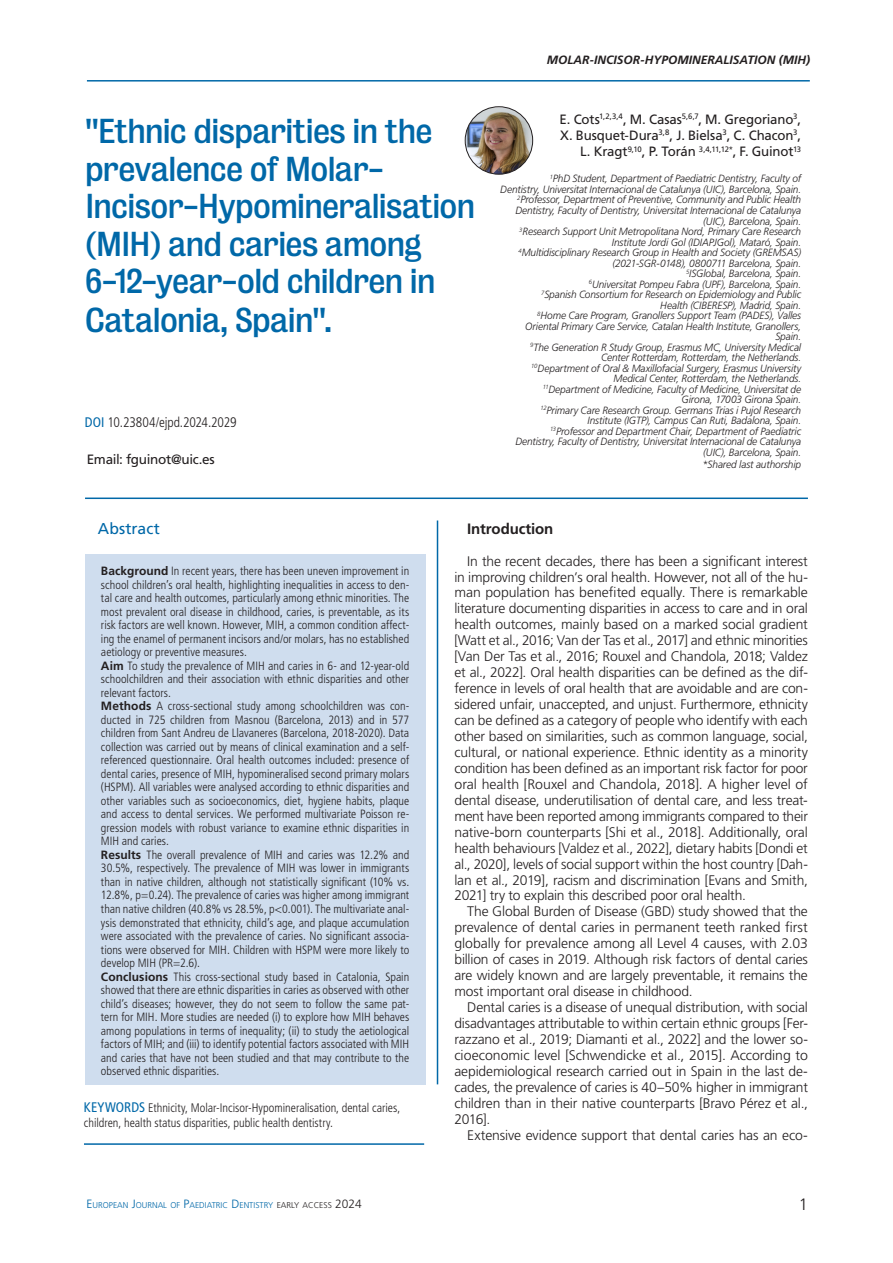
<style>
.page{position:relative;width:893px;height:1263px;background:#fff}
.page>*{position:absolute;margin:0;border:0;box-sizing:border-box;transform-origin:0 0}
.t1{font:31.5px/37.8px "Bureau Grotesque Five Three";letter-spacing:-.025em;color:#0068a8}
.t2{font:300 16.5px "Frutiger LT Std";color:#231f20}
.t3{font:15.75px "Frutiger LT Std";letter-spacing:.01em;color:#0068a8}
.t4{font:700 15px "Frutiger LT Std";letter-spacing:-.01em;color:#231f20}
.t5{font:300 13.8px/15.9px "Frutiger LT Std";letter-spacing:-.01em;color:#231f20;text-align:justify}
.t6{font:300 condensed 13.8px "Frutiger LT Std";letter-spacing:-.01em;color:#231f20}
.t7{font:13.5px/16.2px "Frutiger LT Std";letter-spacing:-.015em;color:#231f20;text-align:right}
.t8{font:300 condensed 12.3px/14.9px "Frutiger LT Std";color:#231f20}
.t9{font:300 condensed 12px/13.5px "Frutiger LT Std";color:#231f20}
.t10{font:italic 700 12px "Frutiger LT Std";color:#231f20}
.t11{font:italic 300 10.5px/10.5px "Frutiger LT Std";letter-spacing:-.01em;color:#231f20;text-align:right;scale:.96 1}
.t12{font:300 8.4px "Frutiger LT Std";color:#0068a8}
.s1{font-weight:400;color:#0068a8}
.s2{font-weight:700;font-stretch:normal}
.s3{font-weight:400;font-size:13.8px;color:#0068a8}
.s4{font-size:12px}
.s5{color:#231f20}
.s6{font-size:12px;color:#231f20}
</style>
<div class="page">
<hr style="left:87px;top:80px;width:723px;height:2px;background:#0068a8">
<hr style="left:85px;top:497px;width:723px;height:2px;background:#0068a8">
<hr style="left:437px;top:520px;width:1px;height:564px;background:#0068a8">
<div style="left:85px;top:554px;width:340px;height:530px;background:#cfddee"></div>
<img style="left:465px;top:108px;width:68px;height:66px">
<div style="left:465px;top:107px;width:68px;height:67px;border:1px solid #231f20;border-radius:50%"></div>
<hr style="left:84px;top:1143px;width:340px;height:2px;background:#0068a8">
<h1 class="t1" style="left:85px;top:112px;width:392px">"Ethnic disparities in the prevalence of Molar-<br>Incisor-Hypomineralisation (MIH) and caries among<br>6-12-year-old children in<br>Catalonia, Spain".</h1>
<p class="t6" style="left:85px;top:415px;width:153px"><span class="s1">DOI</span> 10.23804/ejpd.2024.2029</p>
<p class="t7" style="left:87px;top:451px;width:129px">Email: fguinot@uic.es</p>
<p class="t10" style="left:547px;top:53px;width:265px">MOLAR-INCISOR-HYPOMINERALISATION (MIH)</p>
<p class="t7" style="left:560px;top:111px;width:243px">E. Cots<sup>1,2,3,4</sup>, M. Casas<sup>5,6,7</sup>, M. Gregoriano<sup>3</sup>,<br>X. Busquet-Dura<sup>3,8</sup>, J. Bielsa<sup>3</sup>, C. Chacon<sup>3</sup>,<br>L. Kragt<sup>9,10</sup>, P. Torán <sup>3,4,11,12*</sup>, F. Guinot<sup>13</sup></p>
<p class="t11" style="left:500px;top:174px;width:315px"><sup>1</sup>PhD Student, Department of Paediatric Dentistry, Faculty of<br>Dentistry, Universitat Internacional de Catalunya (UIC), Barcelona, Spain.<br><sup>2</sup>Professor, Department of Preventive, Community and Public Health Dentistry, Faculty of Dentistry, Universitat Internacional de Catalunya (UIC), Barcelona, Spain.<br><sup>3</sup>Research Support Unit Metropolitana Nord, Primary Care Research Institute Jordi Gol (IDIAPJGol), Mataró, Spain.<br><sup>4</sup>Multidisciplinary Research Group in Health and Society (GREMSAS) (2021-SGR-0148), 0800711 Barcelona, Spain.<br><sup>5</sup>ISGlobal, Barcelona, Spain.<br><sup>6</sup>Universitat Pompeu Fabra (UPF), Barcelona, Spain.<br><sup>7</sup>Spanish Consortium for Research on Epidemiology and Public<br>Health (CIBERESP), Madrid, Spain.<br><sup>8</sup>Home Care Program, Granollers Support Team (PADES), Valles<br>Oriental Primary Care Service, Catalan Health Institute, Granollers, Spain.<br><sup>9</sup>The Generation R Study Group, Erasmus MC, University Medical Center Rotterdam, Rotterdam, the Netherlands.<br><sup>10</sup>Department of Oral &amp; Maxillofacial Surgery, Erasmus University Medical Center, Rotterdam, the Netherlands.<br><sup>11</sup>Department of Medicine, Faculty of Medicine, Universitat de<br>Girona, 17003 Girona Spain.<br><sup>12</sup>Primary Care Research Group. Germans Trias i Pujol Research<br>Institute (IGTP), Campus Can Ruti, Badalona, Spain.<br><sup>13</sup>Professor and Department Chair, Department of Paediatric<br>Dentistry, Faculty of Dentistry, Universitat Internacional de Catalunya (UIC), Barcelona, Spain.</p>
<p class="t11" style="left:702px;top:459px;width:104px">*Shared last authorship</p>
<h3 class="t3" style="left:98px;top:519px;width:64px">Abstract</h3>
<p class="t9" style="left:101px;top:565px;width:310px"><span class="s2">Background</span> In recent years, there has been uneven improvement in school children’s oral health, highlighting inequalities in access to den&shy;tal care and health outcomes, particularly among ethnic minorities. The most prevalent oral disease in childhood, caries, is preventable, as its risk factors are well known. However, MIH, a common condition affect&shy;ing the enamel of permanent incisors and/or molars, has no established aetiology or preventive measures.<br><span class="s2">Aim</span> To study the prevalence of MIH and caries in 6- and 12-year-old schoolchildren and their association with ethnic disparities and other relevant factors.<br><span class="s2">Methods</span> A cross-sectional study among schoolchildren was con&shy;ducted in 725 children from Masnou (Barcelona, 2013) and in 577 children from Sant Andreu de Llavaneres (Barcelona, 2018-2020). Data collection was carried out by means of clinical examination and a self&shy;referenced questionnaire. Oral health outcomes included: presence of dental caries, presence of MIH, hypomineralised second primary molars (HSPM). All variables were analysed according to ethnic disparities and other variables such as socioeconomics, diet, hygiene habits, plaque and access to dental services. We performed multivariate Poisson re&shy;gression models with robust variance to examine ethnic disparities in MIH and caries.<br><span class="s2">Results</span> The overall prevalence of MIH and caries was 12.2% and 30.5%, respectively. The prevalence of MIH was lower in immigrants than in native children, although not statistically significant (10% vs.<br>12.8%, p=0.24). The prevalence of caries was higher among immigrant than native children (40.8% vs 28.5%, p&lt;0.001). The multivariate anal&shy;ysis demonstrated that ethnicity, child’s age, and plaque accumulation were associated with the prevalence of caries. No significant associa&shy;tions were observed for MIH. Children with HSPM were more likely to develop MIH (PR=2.6).<br><span class="s2">Conclusions</span> This cross-sectional study based in Catalonia, Spain showed that there are ethnic disparities in caries as observed with other child’s diseases; however, they do not seem to follow the same pat&shy;tern for MIH. More studies are needed (i) to explore how MIH behaves among populations in terms of inequality; (ii) to study the aetiological factors of MIH; and (iii) to identify potential factors associated with MIH and caries that have not been studied and that may contribute to the observed ethnic disparities.</p>
<p class="t8" style="left:84px;top:1100px;width:318px"><span class="s3">KEYWORDS</span> Ethnicity, Molar-Incisor-Hypomineralisation, dental caries, children, health status disparities, public health dentistry.</p>
<p class="t4" style="left:467px;top:520px;width:88px">Introduction</p>
<p class="t5" style="left:454px;top:553px;width:355px;text-indent:13px">In the recent decades, there has been a significant interest in improving children’s oral health. However, not all of the hu&shy;man population has benefited equally. There is remarkable literature documenting disparities in access to care and in oral health outcomes, mainly based on a marked social gradient [Watt et al., 2016; Van der Tas et al., 2017] and ethnic minorities [Van Der Tas et al., 2016; Rouxel and Chandola, 2018; Valdez et al., 2022]. Oral health disparities can be defined as the dif&shy;ference in levels of oral health that are avoidable and are con&shy;sidered unfair, unaccepted, and unjust. Furthermore, ethnicity can be defined as a category of people who identify with each other based on similarities, such as common language, social, cultural, or national experience. Ethnic identity as a minority condition has been defined as an important risk factor for poor oral health [Rouxel and Chandola, 2018]. A higher level of dental disease, underutilisation of dental care, and less treat&shy;ment have been reported among immigrants compared to their native-born counterparts [Shi et al., 2018]. Additionally, oral health behaviours [Valdez et al., 2022], dietary habits [Dondi et al., 2020], levels of social support within the host country [Dah&shy;lan et al., 2019], racism and discrimination [Evans and Smith, 2021] try to explain this described poor oral health.</p>
<p class="t5" style="left:454px;top:904px;width:355px;text-indent:13px">The Global Burden of Disease (GBD) study showed that the prevalence of dental caries in permanent teeth ranked first globally for prevalence among all Level 4 causes, with 2.03 billion of cases in 2019. Although risk factors of dental caries are widely known and are largely preventable, it remains the most important oral disease in childhood.</p>
<p class="t5" style="left:454px;top:999px;width:355px;text-indent:13px">Dental caries is a disease of unequal distribution, with social disadvantages attributable to within certain ethnic groups [Fer&shy;razzano et al., 2019; Diamanti et al., 2022] and the lower so&shy;cioeconomic level [Schwendicke et al., 2015]. According to aepidemiological research carried out in Spain in the last de&shy;cades, the prevalence of caries is 40–50% higher in immigrant children than in their native counterparts [Bravo Pérez et al., 2016].</p>
<p class="t5" style="left:467px;top:1127px;width:342px">Extensive evidence support that dental caries has an eco-</p>
<p class="t12" style="left:86px;top:1200px;width:277px"><span class="s4">E</span>UROPEAN <span class="s4">J</span>OURNAL OF <span class="s4">P</span>AEDIATRIC <span class="s4">D</span> ENTISTRY <span class="s5">EARLY ACCESS</span> <span class="s6">2024</span></p>
<h2 class="t2" style="left:799px;top:1194px;width:11px">1</h2>
</div>
